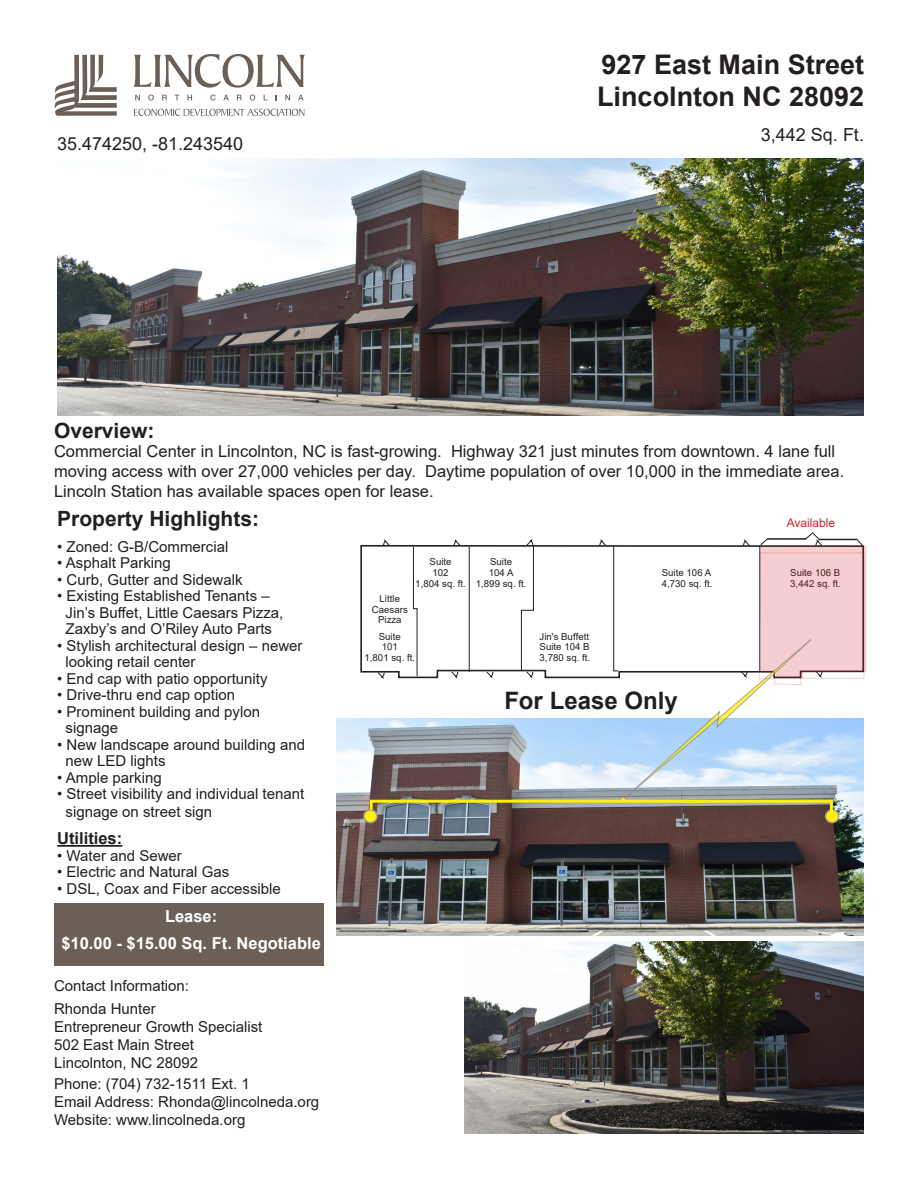
<style>
.page{position:relative;width:918px;height:1188px;background:#fff}
.page>*{position:absolute;margin:0;border:0;box-sizing:border-box;transform-origin:0 0}
.t1{font:700 27px "Arial";color:#231f20}
.t2{font:700 24px "Arial";color:#231f20}
.t3{font:700 21px "Arial";color:#231f20}
.t4{font:18px "Arial";color:#231f20}
.t5{font:16.5px/19.8px "Arial";color:#231f20}
.t6{font:700 16.5px "Arial";color:#fff}
.t7{font:700 16.5px "Arial";color:#231f20}
.t8{font:15px "Arial";color:#231f20}
.t9{font:12px "Arial";color:#d1232a}
.t10{font:9.6px/10.8px "Arial";letter-spacing:.005em;color:#231f20;text-align:center}
</style>
<div class="page">
<svg style="left:54px;top:55px;width:63px;height:61px"></svg>
<svg style="left:134px;top:54px;width:171px;height:34px"></svg>
<svg style="left:135px;top:95px;width:5px;height:5px"></svg>
<svg style="left:148px;top:95px;width:6px;height:6px"></svg>
<svg style="left:162px;top:95px;width:5px;height:5px"></svg>
<svg style="left:175px;top:95px;width:4px;height:5px"></svg>
<svg style="left:187px;top:95px;width:5px;height:5px"></svg>
<svg style="left:210px;top:95px;width:6px;height:6px"></svg>
<svg style="left:223px;top:95px;width:6px;height:5px"></svg>
<svg style="left:237px;top:95px;width:5px;height:5px"></svg>
<svg style="left:250px;top:95px;width:5px;height:6px"></svg>
<svg style="left:285px;top:95px;width:5px;height:5px"></svg>
<svg style="left:298px;top:95px;width:6px;height:5px"></svg>
<svg style="left:134px;top:109px;width:171px;height:7px"></svg>
<img style="left:337px;top:719px;width:527px;height:216px">
<div style="left:364px;top:810px;width:13px;height:13px;background:#fff101;border-radius:50%"></div>
<div style="left:363px;top:809px;width:15px;height:14px;border:2px solid #a69e99;border-radius:50%"></div>
<div style="left:826px;top:810px;width:13px;height:13px;background:#fff101;border-radius:50%"></div>
<div style="left:825px;top:809px;width:14px;height:14px;border:2px solid #a69e99;border-radius:50%"></div>
<svg style="left:368px;top:532px;width:498px;height:285px"></svg>
<img style="left:57px;top:158px;width:807px;height:258px">
<img style="left:464px;top:942px;width:400px;height:192px">
<hr style="left:57px;top:845px;width:65px;height:2px;background:#231f20">
<div style="left:55px;top:903px;width:269px;height:62px;background:#6a6058"></div>
<p class="t1" style="left:602px;top:45px;width:264px">927 East Main Street</p>
<p class="t1" style="left:597px;top:78px;width:269px">Lincolnton NC 28092</p>
<p class="t4" style="left:57px;top:131px;width:188px">35.474250, -81.243540</p>
<p class="t4" style="left:761px;top:123px;width:105px">3,442 Sq. Ft.</p>
<p class="t3" style="left:54px;top:415px;width:102px">Overview:</p>
<p class="t5" style="left:54px;top:442px;width:792px">Commercial Center in Lincolnton, NC is fast-growing. Highway 321 just minutes from downtown. 4 lane full moving access with over 27,000 vehicles per day. Daytime population of over 10,000 in the immediate area.</p>
<p class="t5" style="left:54px;top:481px;width:381px">Lincoln Station has available spaces open for lease.</p>
<p class="t3" style="left:57px;top:504px;width:203px">Property Highlights:</p>
<p class="t8" style="left:57px;top:536px;width:173px">• Zoned: G-B/Commercial</p>
<p class="t8" style="left:57px;top:553px;width:115px">• Asphalt Parking</p>
<p class="t8" style="left:57px;top:569px;width:187px">• Curb, Gutter and Sidewalk</p>
<p class="t8" style="left:57px;top:586px;width:214px">• Existing Established Tenants –</p>
<p class="t8" style="left:66px;top:602px;width:219px">Jin’s Buffet, Little Caesars Pizza,</p>
<p class="t8" style="left:66px;top:619px;width:208px">Zaxby’s and O’Riley Auto Parts</p>
<p class="t8" style="left:57px;top:635px;width:247px">• Stylish architectural design – newer</p>
<p class="t8" style="left:66px;top:652px;width:132px">looking retail center</p>
<p class="t8" style="left:57px;top:668px;width:212px">• End cap with patio opportunity</p>
<p class="t8" style="left:57px;top:685px;width:179px">• Drive-thru end cap option</p>
<p class="t8" style="left:57px;top:701px;width:204px">• Prominent building and pylon</p>
<p class="t8" style="left:66px;top:718px;width:54px">signage</p>
<p class="t8" style="left:57px;top:734px;width:249px">• New landscape around building and</p>
<p class="t8" style="left:66px;top:751px;width:102px">new LED lights</p>
<p class="t8" style="left:57px;top:767px;width:106px">• Ample parking</p>
<p class="t8" style="left:57px;top:784px;width:249px">• Street visibility and individual tenant</p>
<p class="t8" style="left:66px;top:802px;width:148px">signage on street sign</p>
<p class="t7" style="left:57px;top:827px;width:67px">Utilities:</p>
<p class="t8" style="left:57px;top:845px;width:126px">• Water and Sewer</p>
<p class="t8" style="left:57px;top:862px;width:173px">• Electric and Natural Gas</p>
<p class="t8" style="left:57px;top:878px;width:225px">• DSL, Coax and Fiber accessible</p>
<p class="t6" style="left:165px;top:905px;width:54px">Lease:</p>
<p class="t6" style="left:61px;top:932px;width:261px">$10.00 - $15.00 Sq. Ft. Negotiable</p>
<p class="t8" style="left:54px;top:976px;width:137px">Contact Information:</p>
<p class="t8" style="left:54px;top:998px;width:103px">Rhonda Hunter</p>
<p class="t8" style="left:54px;top:1016px;width:210px">Entrepreneur Growth Specialist</p>
<p class="t8" style="left:54px;top:1034px;width:142px">502 East Main Street</p>
<p class="t8" style="left:54px;top:1052px;width:146px">Lincolnton, NC 28092</p>
<p class="t8" style="left:54px;top:1074px;width:197px">Phone: (704) 732-1511 Ext. 1</p>
<p class="t8" style="left:54px;top:1092px;width:267px">Email Address: Rhonda@lincolneda.org</p>
<p class="t8" style="left:54px;top:1110px;width:193px">Website: www.lincolneda.org</p>
<p class="t10" style="left:415px;top:556px;width:52px">Suite<br>102<br>1,804 sq. ft.</p>
<p class="t10" style="left:372px;top:593px;width:38px">Little<br>Caesars<br>Pizza</p>
<p class="t10" style="left:364px;top:631px;width:52px">Suite<br>101<br>1,801 sq. ft.</p>
<p class="t10" style="left:476px;top:556px;width:52px">Suite<br>104 A<br>1,899 sq. ft.</p>
<p class="t10" style="left:540px;top:631px;width:52px;text-align:justify">Jin's Buffett Suite 104 B 3,780 sq. ft.</p>
<p class="t10" style="left:662px;top:567px;width:52px;text-align:left">Suite 106 A<br>4,730 sq. ft.</p>
<p class="t2" style="left:504px;top:684px;width:175px">For Lease Only</p>
<p class="t9" style="left:787px;top:515px;width:50px">Available</p>
<p class="t10" style="left:790px;top:567px;width:52px;text-align:left">Suite 106 B<br>3,442 sq. ft.</p>
</div>
